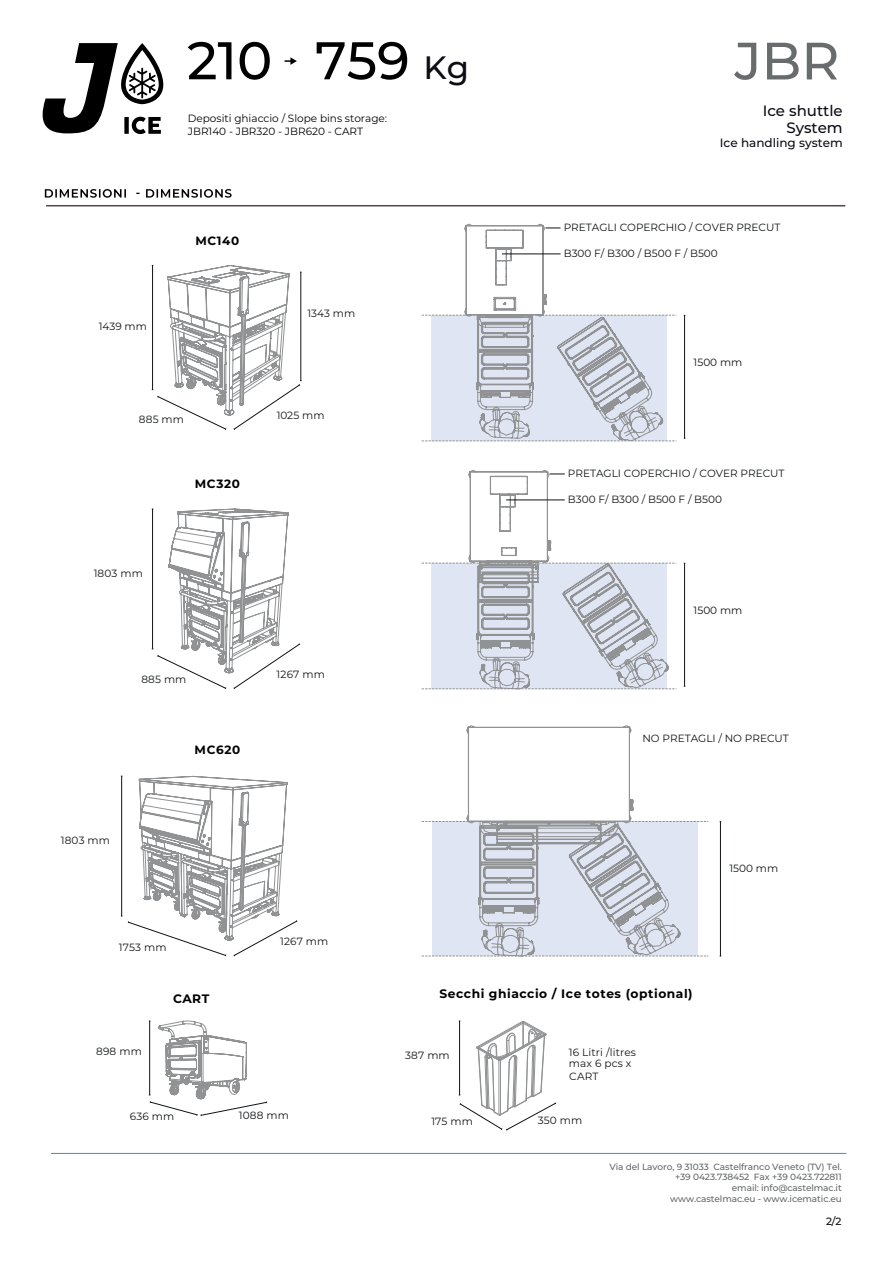
<style>
.page{position:relative;width:893px;height:1263px;background:#fff}
.page>*{position:absolute;margin:0;border:0;box-sizing:border-box;transform-origin:0 0}
.t1{font:500 52.95px "Montserrat";color:#000001}
.t2{font:500 52.5px "Montserrat";color:#686c6d}
.t3{font:500 15px/17.1px "Montserrat";color:#0d0b14;text-align:right}
.t4{font:700 12.3px "Montserrat";letter-spacing:.045em;color:#000001}
.t5{font:500 12px "Montserrat";color:#0d0b14}
.t6{font:700 12px "Montserrat";letter-spacing:.05em;color:#000001}
.t7{font:10.5px/10.9px "Montserrat";color:#101315}
.t8{font:10.5px/12.6px "Montserrat";color:#000001}
.t9{font:500 10.5px "Montserrat";color:#101315}
.t10{font:500 9px/10.8px "Montserrat";letter-spacing:-.01em;color:#666969;text-align:right}
.s1{font-size:32.4px;color:#0e0c15}
</style>
<div class="page">
<svg style="left:45px;top:189px;width:187px;height:9px"></svg>
<hr style="left:46px;top:205px;width:799px;height:1px;background:#524648">
<hr style="left:51px;top:1153px;width:795px;height:1px;background:#4588b8">
<svg style="left:152px;top:508px;width:148px;height:181px"></svg>
<hr style="left:121px;top:776px;width:1px;height:140px;background:#101315">
<svg style="left:128px;top:776px;width:170px;height:181px"></svg>
<div style="left:432px;top:821px;width:265px;height:135px;background:#e0e5f3"></div>
<hr style="left:720px;top:822px;width:1px;height:134px;background:#101315">
<svg style="left:422px;top:821px;width:286px;height:1px"></svg>
<svg style="left:422px;top:956px;width:286px;height:1px"></svg>
<svg style="left:466px;top:725px;width:215px;height:232px"></svg>
<div style="left:431px;top:563px;width:236px;height:126px;background:#e0e5f3"></div>
<hr style="left:684px;top:563px;width:1px;height:123px;background:#101315">
<svg style="left:422px;top:563px;width:254px;height:1px"></svg>
<svg style="left:422px;top:689px;width:254px;height:1px"></svg>
<svg style="left:468px;top:470px;width:201px;height:220px"></svg>
<hr style="left:684px;top:315px;width:1px;height:123px;background:#101315">
<svg style="left:152px;top:265px;width:150px;height:165px"></svg>
<svg style="left:422px;top:224px;width:254px;height:218px"></svg>
<hr style="left:502px;top:254px;width:58px;height:1px;background:#101315">
<svg style="left:149px;top:1020px;width:118px;height:96px"></svg>
<svg style="left:459px;top:1021px;width:97px;height:110px"></svg>
<svg style="left:550px;top:474px;width:15px;height:1px"></svg>
<hr style="left:506px;top:500px;width:59px;height:1px;background:#101315">
<svg style="left:285px;top:57px;width:12px;height:8px"></svg>
<svg style="left:42px;top:43px;width:122px;height:91px"></svg>
<h1 class="t1" style="left:187px;top:24px;width:284px">210 759 <span class="s1">Kg</span></h1>
<h2 class="t2" style="left:734px;top:24px;width:106px">JBR</h2>
<p class="t8" style="left:188px;top:112px;width:201px">Depositi ghiaccio / Slope bins storage:<br>JBR140 - JBR320 - JBR620 - CART</p>
<p class="t7" style="left:99px;top:320px;width:50px">1439 mm</p>
<p class="t6" style="left:195px;top:232px;width:45px">MC140</p>
<p class="t7" style="left:308px;top:307px;width:49px">1343 mm</p>
<p class="t7" style="left:139px;top:413px;width:47px">885 mm</p>
<p class="t7" style="left:277px;top:409px;width:49px">1025 mm</p>
<p class="t7" style="left:94px;top:568px;width:51px">1803 mm</p>
<p class="t6" style="left:195px;top:475px;width:46px">MC320</p>
<p class="t7" style="left:141px;top:674px;width:47px">885 mm</p>
<p class="t6" style="left:195px;top:742px;width:47px">MC620</p>
<p class="t7" style="left:61px;top:835px;width:51px">1803 mm</p>
<p class="t7" style="left:277px;top:669px;width:50px">1267 mm</p>
<p class="t7" style="left:119px;top:942px;width:49px">1753 mm</p>
<p class="t4" style="left:173px;top:990px;width:38px">CART</p>
<p class="t7" style="left:280px;top:936px;width:50px">1267 mm</p>
<h3 class="t3" style="left:763px;top:102px;width:82px">Ice shuttle<br>System</h3>
<p class="t5" style="left:720px;top:134px;width:124px">Ice handling system</p>
<p class="t7" style="left:564px;top:222px;width:218px">PRETAGLI COPERCHIO / COVER PRECUT</p>
<p class="t7" style="left:564px;top:248px;width:156px">B300 F/ B300 / B500 F / B500</p>
<p class="t7" style="left:693px;top:356px;width:50px">1500 mm</p>
<p class="t7" style="left:568px;top:468px;width:218px">PRETAGLI COPERCHIO / COVER PRECUT</p>
<p class="t7" style="left:568px;top:494px;width:156px">B300 F/ B300 / B500 F / B500</p>
<p class="t7" style="left:693px;top:604px;width:50px">1500 mm</p>
<p class="t7" style="left:642px;top:732px;width:148px">NO PRETAGLI / NO PRECUT</p>
<p class="t7" style="left:729px;top:863px;width:50px">1500 mm</p>
<p class="t4" style="left:439px;top:985px;width:255px">Secchi ghiaccio / Ice totes (optional)</p>
<p class="t7" style="left:96px;top:1046px;width:47px">898 mm</p>
<p class="t7" style="left:405px;top:1049px;width:46px">387 mm</p>
<p class="t7" style="left:130px;top:1110px;width:46px">636 mm</p>
<p class="t7" style="left:239px;top:1110px;width:52px">1088 mm</p>
<p class="t7" style="left:431px;top:1115px;width:43px">175 mm</p>
<p class="t7" style="left:569px;top:1047px;width:69px">16 Litri /litres max 6 pcs x</p>
<p class="t7" style="left:569px;top:1070px;width:31px">CART</p>
<p class="t7" style="left:538px;top:1114px;width:46px">350 mm</p>
<p class="t10" style="left:609px;top:1161px;width:234px">Via del Lavoro, 9 31033 Castelfranco Veneto (TV) Tel. +39 0423.738452 Fax +39 0423.722811<br>email: info@castelmac.it<br>www.castelmac.eu - www.icematic.eu</p>
<p class="t9" style="left:826px;top:1214px;width:17px">2/2</p>
</div>
